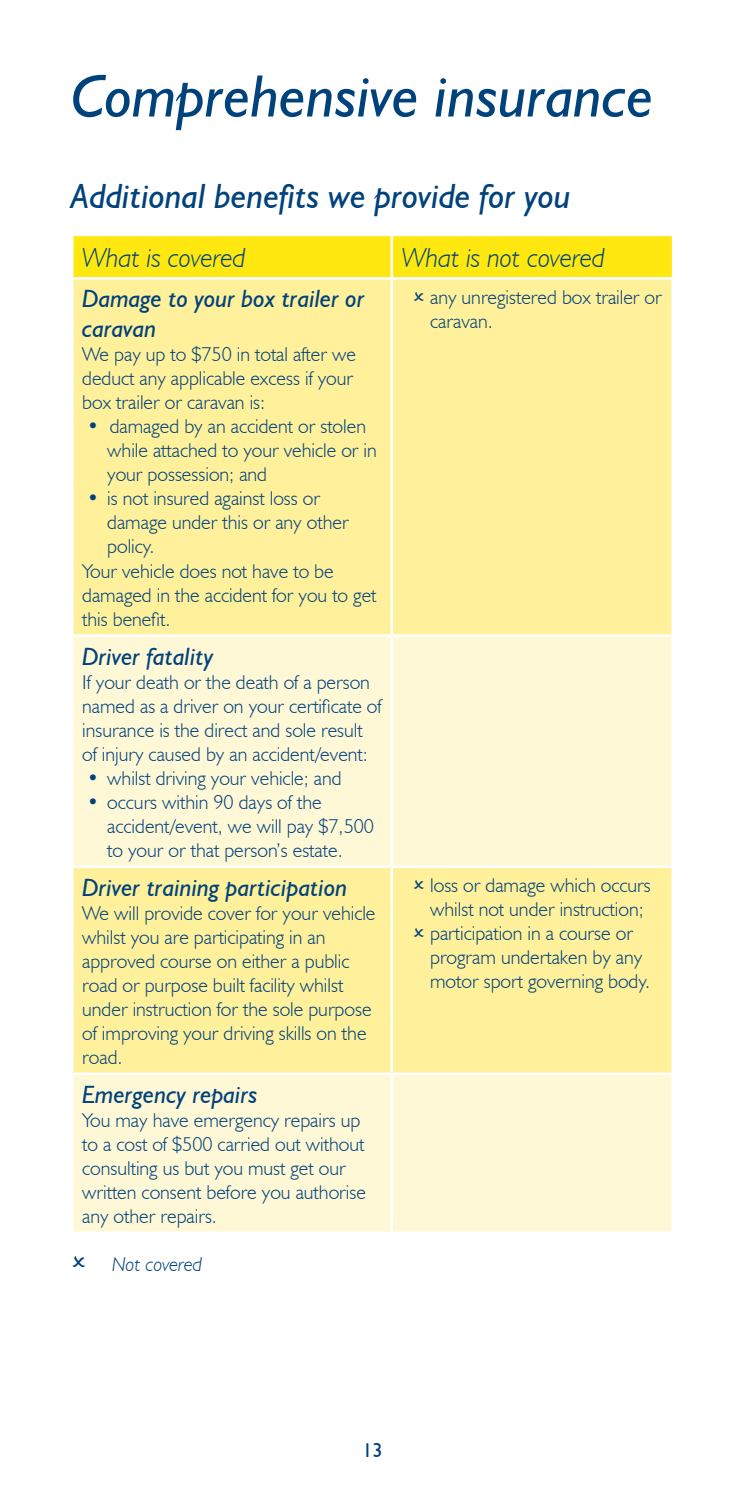
<style>
.page{position:relative;width:745px;height:1489px;background:#fff}
.page>*{position:absolute;margin:0;border:0;box-sizing:border-box;transform-origin:0 0}
.t1{font:italic 60px "Humanist 521 BT";color:#00427c}
.t2{font:italic 35px "Humanist 521 BT";color:#00427c}
.t3{font:italic 300 27.5px "Humanist 521 BT";color:#00427c}
.t4{font:italic 25px/30px "Humanist 521 BT";color:#00427c}
.t5{font:300 20px/24px "Humanist 521 BT";color:#00427c}
.t6{font:italic 300 20px "Humanist 521 BT";color:#00427c}
.t7{font:20px "Humanist 521 BT";color:#00427c}
</style>
<div class="page">
<div style="left:73px;top:236px;width:598px;height:41px;background:#ffe710"></div>
<hr style="left:390px;top:236px;width:3px;height:41px;background:#fff">
<div style="left:73px;top:279px;width:598px;height:355px;background:#fff09c"></div>
<svg style="left:73px;top:637px;width:598px;height:594px;background:#fff5c2"></svg>
<hr style="left:390px;top:279px;width:3px;height:355px;background:#fff">
<hr style="left:390px;top:636px;width:3px;height:229px;background:#fff">
<hr style="left:71px;top:865px;width:320px;height:2px;background:#fff">
<hr style="left:391px;top:865px;width:282px;height:2px;background:#fff">
<hr style="left:390px;top:867px;width:3px;height:205px;background:#fff">
<hr style="left:71px;top:1072px;width:320px;height:2px;background:#fff">
<hr style="left:391px;top:1072px;width:282px;height:2px;background:#fff">
<hr style="left:390px;top:1074px;width:3px;height:157px;background:#fff">
<svg style="left:414px;top:291px;width:10px;height:9px"></svg>
<svg style="left:414px;top:879px;width:10px;height:9px"></svg>
<svg style="left:414px;top:927px;width:10px;height:9px"></svg>
<h1 class="t1" style="left:71px;top:59px;width:584px">Comprehensive insurance</h1>
<h2 class="t2" style="left:71px;top:174px;width:501px">Additional benefits we provide for you</h2>
<h3 class="t3" style="left:82px;top:241px;width:165px">What is covered</h3>
<h3 class="t3" style="left:401px;top:241px;width:204px">What is not covered</h3>
<p class="t4" style="left:82px;top:283px;width:284px">Damage to your box trailer or caravan</p>
<p class="t5" style="left:82px;top:342px;width:275px">We pay up to $750 in total after we deduct any applicable excess if your box trailer or caravan is:</p>
<p class="t5" style="left:107px;top:414px;width:271px;text-indent:-20px">• damaged by an accident or stolen while attached to your vehicle or in your possession; and</p>
<p class="t5" style="left:87px;top:486px;width:234px">• is not insured against loss or</p>
<p class="t5" style="left:107px;top:510px;width:243px">damage under this or any other</p>
<p class="t5" style="left:107px;top:534px;width:49px">policy.</p>
<p class="t5" style="left:82px;top:558px;width:253px">Your vehicle does not have to be</p>
<p class="t5" style="left:82px;top:582px;width:295px">damaged in the accident for you to get</p>
<p class="t5" style="left:82px;top:606px;width:90px">this benefit.</p>
<p class="t5" style="left:430px;top:284px;width:233px">any unregistered box trailer or caravan.</p>
<p class="t4" style="left:82px;top:640px;width:133px">Driver fatality</p>
<p class="t5" style="left:82px;top:669px;width:301px">If your death or the death of a person named as a driver on your certificate of insurance is the direct and sole result of injury caused by an accident/event:</p>
<p class="t5" style="left:87px;top:765px;width:256px">• whilst driving your vehicle; and</p>
<p class="t5" style="left:107px;top:789px;width:268px;text-indent:-20px">• occurs within 90 days of the accident/event, we will pay $7,500 to your or that person’s estate.</p>
<p class="t4" style="left:82px;top:871px;width:266px">Driver training participation</p>
<p class="t5" style="left:82px;top:900px;width:294px">We will provide cover for your vehicle whilst you are participating in an approved course on either a public road or purpose built facility whilst under instruction for the sole purpose of improving your driving skills on the road.</p>
<p class="t4" style="left:82px;top:1078px;width:177px">Emergency repairs</p>
<p class="t5" style="left:82px;top:1107px;width:285px">You may have emergency repairs up to a cost of $500 carried out without consulting us but you must get our written consent before you authorise any other repairs.</p>
<p class="t6" style="left:112px;top:1252px;width:91px">Not covered</p>
<p class="t5" style="left:430px;top:872px;width:222px">loss or damage which occurs whilst not under instruction; participation in a course or program undertaken by any motor sport governing body.</p>
<p class="t7" style="left:362px;top:1437px;width:22px">13</p>
</div>
